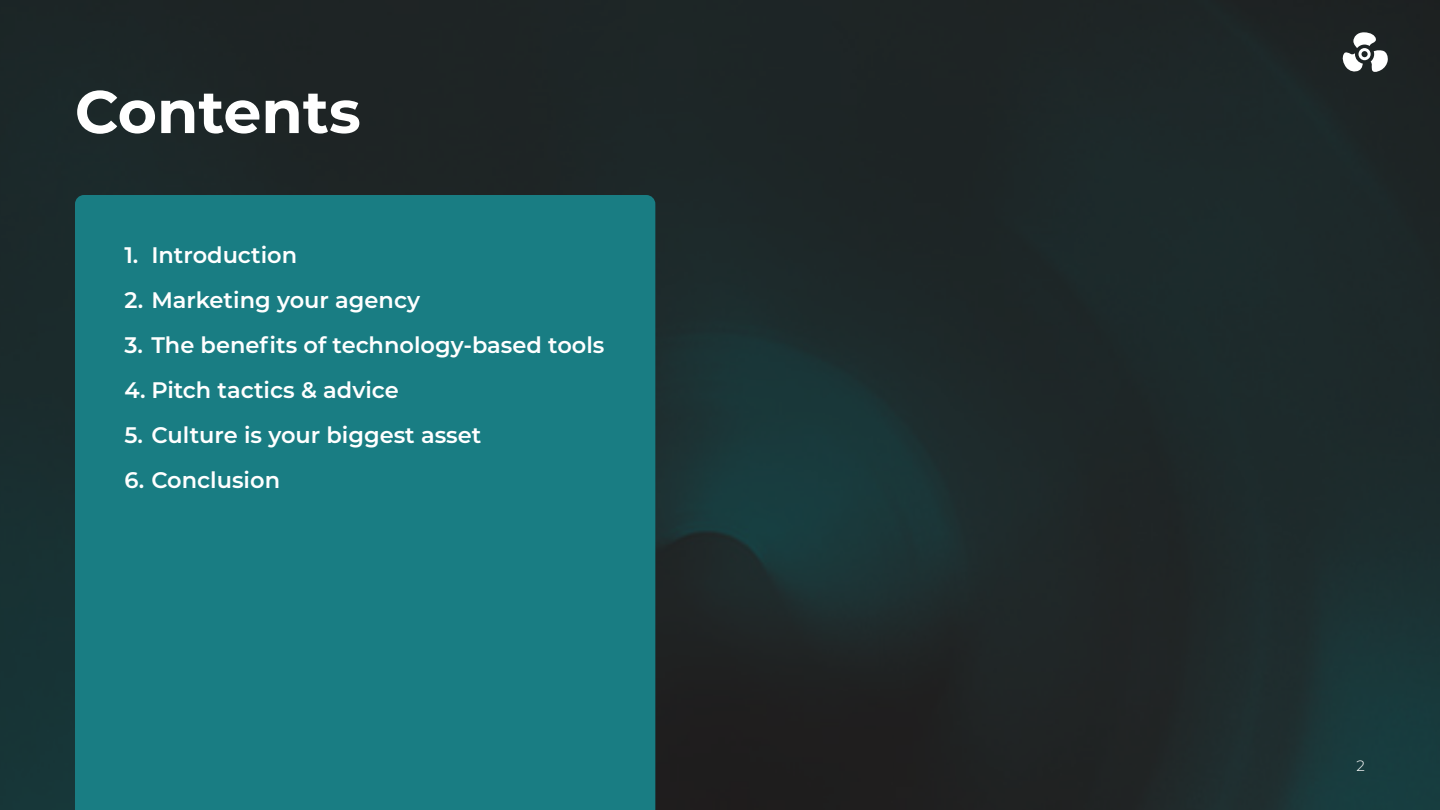
<style>
.page{position:relative;width:1440px;height:810px;background:#fff}
.page>*{position:absolute;margin:0;border:0;box-sizing:border-box;transform-origin:0 0}
.t1{font:700 60px "Montserrat";color:#fff}
.t2{font:600 22.5px "Montserrat";color:#fff}
.t3{font:300 15px "Montserrat";color:#fff}
</style>
<div class="page">
<img style="left:0;top:0;width:1440px;height:810px">
<div style="left:75px;top:195px;width:580px;height:615px;background:#197d83"></div>
<svg style="left:1341px;top:32px;width:47px;height:41px"></svg>
<h1 class="t1" style="left:75px;top:69px;width:287px">Contents</h1>
<p class="t2" style="left:124px;top:239px;width:174px">1. Introduction</p>
<p class="t2" style="left:124px;top:284px;width:297px">2. Marketing your agency</p>
<p class="t2" style="left:124px;top:329px;width:482px">3. The benefits of technology-based tools</p>
<p class="t2" style="left:124px;top:374px;width:276px">4. Pitch tactics &amp; advice</p>
<p class="t2" style="left:124px;top:419px;width:359px">5. Culture is your biggest asset</p>
<p class="t2" style="left:124px;top:464px;width:157px">6. Conclusion</p>
<p class="t3" style="left:1357px;top:755px;width:10px">2</p>
</div>
